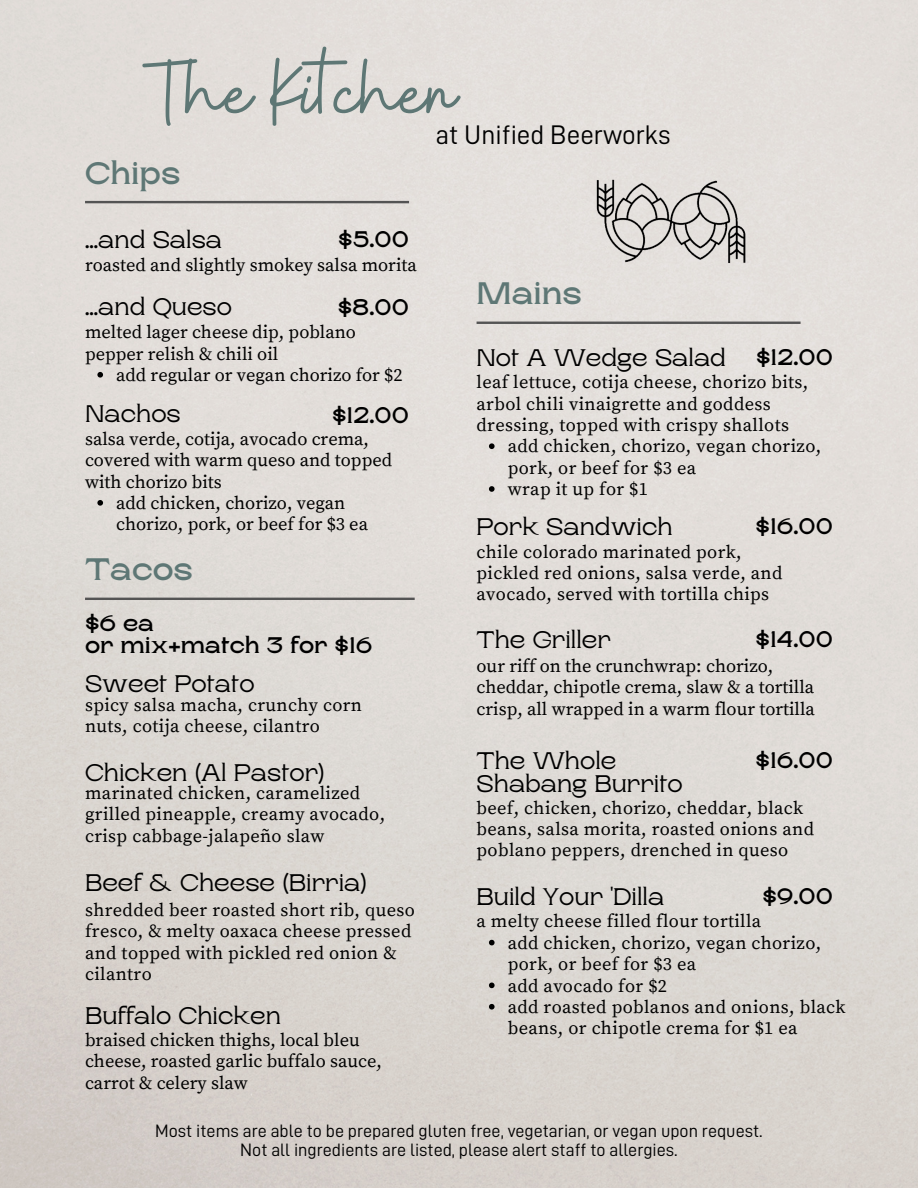
<style>
.page{position:relative;width:918px;height:1188px;background:#fff}
.page>*{position:absolute;margin:0;border:0;box-sizing:border-box;transform-origin:0 0}
.t1{font:93.6px "Buffalo";color:#5e7775}
.t2{font:700 31.05px "Rasputin";color:#5e7775}
.t3{font:27px "D DIN";color:#000}
.t4{font:24px/22.5px "Rasputin";color:#000}
.t5{font:700 22.65px/22.5px "Rasputin";color:#000}
.t6{font:18.3px/21.3px "Source Serif Pro";letter-spacing:.02em;color:#000}
.t7{font:18.3px/21.3px "Source Serif Pro";color:#000}
.t8{font:18px/19.2px "D DIN";color:#000;text-align:center}
</style>
<div class="page">
<img style="left:590px;top:173px;width:162px;height:92px">
<hr style="left:85px;top:598px;width:330px;height:2px;background:#545454">
<hr style="left:85px;top:201px;width:324px;height:2px;background:#545454">
<hr style="left:477px;top:322px;width:324px;height:2px;background:#545454">
<svg style="left:97px;top:372px;width:6px;height:6px"></svg>
<svg style="left:97px;top:500px;width:6px;height:6px"></svg>
<svg style="left:489px;top:940px;width:6px;height:5px"></svg>
<svg style="left:489px;top:983px;width:6px;height:5px"></svg>
<svg style="left:489px;top:1004px;width:6px;height:6px"></svg>
<svg style="left:489px;top:443px;width:6px;height:6px"></svg>
<svg style="left:489px;top:486px;width:6px;height:6px"></svg>
<h1 class="t1" style="left:147px;top:32px;width:311px">The Kitchen</h1>
<h3 class="t3" style="left:436px;top:121px;width:236px">at Unified Beerworks</h3>
<h2 class="t2" style="left:85px;top:156px;width:97px">Chips</h2>
<h3 class="t4" style="left:85px;top:229px;width:139px">...and Salsa</h3>
<p class="t5" style="left:338px;top:228px;width:72px">$5.00</p>
<p class="t7" style="left:85px;top:255px;width:333px">roasted and slightly smokey salsa morita</p>
<h3 class="t4" style="left:85px;top:296px;width:149px">...and Queso</h3>
<p class="t5" style="left:338px;top:297px;width:73px">$8.00</p>
<p class="t7" style="left:85px;top:322px;width:272px">melted lager cheese dip, poblano pepper relish &amp; chili oil</p>
<p class="t7" style="left:116px;top:365px;width:288px">add regular or vegan chorizo for $2</p>
<h3 class="t4" style="left:85px;top:403px;width:97px">Nachos</h3>
<p class="t5" style="left:332px;top:404px;width:78px">$12.00</p>
<p class="t7" style="left:85px;top:429px;width:309px">salsa verde, cotija, avocado crema, covered with warm queso and topped with chorizo bits</p>
<p class="t7" style="left:116px;top:493px;width:253px">add chicken, chorizo, vegan chorizo, pork, or beef for $3 ea</p>
<h2 class="t2" style="left:85px;top:553px;width:110px">Tacos</h2>
<p class="t5" style="left:85px;top:612px;width:289px">$6 ea<br>or mix+match 3 for $16</p>
<h3 class="t4" style="left:85px;top:673px;width:171px">Sweet Potato</h3>
<p class="t6" style="left:85px;top:695px;width:279px">spicy salsa macha, crunchy corn nuts, cotija cheese, cilantro</p>
<h3 class="t4" style="left:85px;top:762px;width:241px">Chicken (Al Pastor)</h3>
<p class="t6" style="left:85px;top:783px;width:302px">marinated chicken, caramelized grilled pineapple, creamy avocado, crisp cabbage-jalapeño slaw</p>
<h3 class="t4" style="left:85px;top:872px;width:283px">Beef &amp; Cheese (Birria)</h3>
<p class="t6" style="left:85px;top:900px;width:331px">shredded beer roasted short rib, queso fresco, &amp; melty oaxaca cheese pressed and topped with pickled red onion &amp; cilantro</p>
<h3 class="t4" style="left:85px;top:1004px;width:197px">Buffalo Chicken</h3>
<p class="t7" style="left:85px;top:1030px;width:298px">braised chicken thighs, local bleu cheese, roasted garlic buffalo sauce, carrot &amp; celery slaw</p>
<h2 class="t2" style="left:477px;top:276px;width:107px">Mains</h2>
<h3 class="t4" style="left:477px;top:347px;width:251px">Not A Wedge Salad</h3>
<p class="t5" style="left:756px;top:346px;width:78px">$12.00</p>
<p class="t6" style="left:477px;top:372px;width:333px">leaf lettuce, cotija cheese, chorizo bits, arbol chili vinaigrette and goddess dressing, topped with crispy shallots</p>
<p class="t6" style="left:508px;top:436px;width:315px">add chicken, chorizo, vegan chorizo, pork, or beef for $3 ea<br>wrap it up for $1</p>
<h3 class="t4" style="left:477px;top:516px;width:198px">Pork Sandwich</h3>
<p class="t5" style="left:756px;top:515px;width:79px">$16.00</p>
<p class="t6" style="left:477px;top:542px;width:307px">chile colorado marinated pork, pickled red onions, salsa verde, and avocado, served with tortilla chips</p>
<h3 class="t4" style="left:477px;top:629px;width:136px">The Griller</h3>
<p class="t5" style="left:756px;top:629px;width:79px">$14.00</p>
<p class="t7" style="left:477px;top:656px;width:340px">our riff on the crunchwrap: chorizo, cheddar, chipotle crema, slaw &amp; a tortilla crisp, all wrapped in a warm flour tortilla</p>
<h3 class="t4" style="left:477px;top:750px;width:208px">The Whole<br>Shabang Burrito</h3>
<p class="t5" style="left:756px;top:749px;width:79px">$16.00</p>
<p class="t6" style="left:477px;top:798px;width:339px">beef, chicken, chorizo, cheddar, black beans, salsa morita, roasted onions and poblano peppers, drenched in queso</p>
<h3 class="t4" style="left:477px;top:886px;width:189px">Build Your 'Dilla</h3>
<p class="t5" style="left:762px;top:885px;width:72px">$9.00</p>
<p class="t6" style="left:508px;top:933px;width:339px">add chicken, chorizo, vegan chorizo, pork, or beef for $3 ea<br>add avocado for $2<br>add roasted poblanos and onions, black beans, or chipotle crema for $1 ea</p>
<p class="t6" style="left:477px;top:911px;width:286px">a melty cheese filled flour tortilla</p>
<p class="t8" style="left:155px;top:1122px;width:609px">Most items are able to be prepared gluten free, vegetarian, or vegan upon request.<br>Not all ingredients are listed, please alert staff to allergies.</p>
</div>
